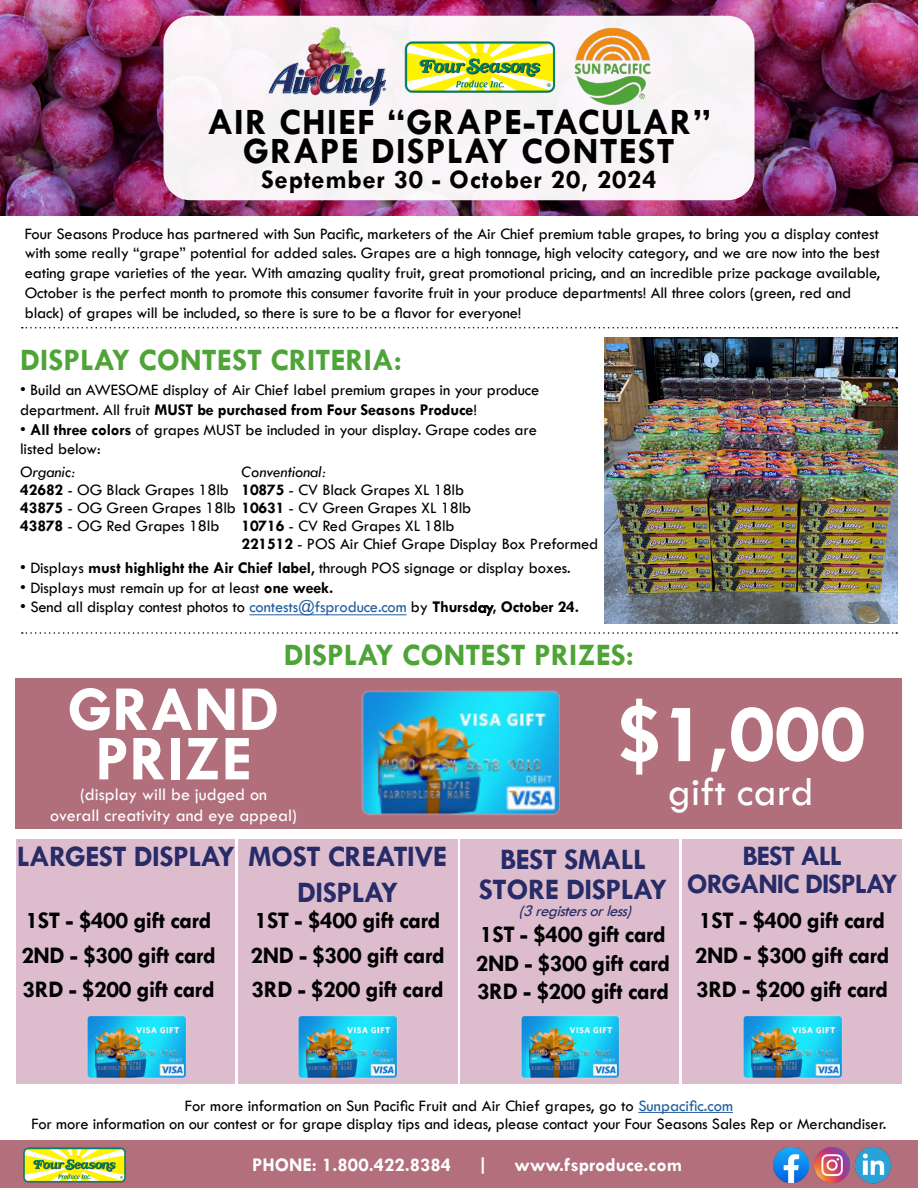
<style>
.page{position:relative;width:918px;height:1188px;background:#fff}
.page>*{position:absolute;margin:0;border:0;box-sizing:border-box;transform-origin:0 0}
.t1{font:700 85.5px "Tw Cen";color:#fff}
.t2{font:700 64.5px/49.5px "Tw Cen";color:#fff;text-align:center}
.t3{font:42px "Tw Cen";color:#fff}
.t4{font:700 37.5px/28.5px "Tw Cen";letter-spacing:.03em;color:#000;text-align:center}
.t5{font:700 31.5px "Tw Cen";color:#4ea437}
.t6{font:700 30px/30px "Tw Cen";letter-spacing:-.02em;color:#272b67;text-align:center}
.t7{font:700 28.5px/28.5px "Tw Cen";letter-spacing:-.04em;color:#272b67;text-align:center}
.t8{font:700 27px "Tw Cen";letter-spacing:.03em;color:#000}
.t9{font:700 24px/34.5px "Tw Cen";letter-spacing:-.02em;color:#000}
.t10{font:700 19.5px "Tw Cen";color:#fff}
.t11{font:18px/21.6px "Tw Cen";color:#fff;text-align:center}
.t12{font:18px "Minion Pro";color:#000}
.t13{font:16.5px/19.8px "Tw Cen";letter-spacing:-.01em;color:#000}
.t14{font:italic 16.5px "Tw Cen";color:#272b67}
.s1{font-weight:700}
.s2{font-style:italic}
.s3{color:#215e9e}
</style>
<div class="page">
<img style="left:0;top:0;width:918px;height:216px">
<div style="left:163px;top:16px;width:592px;height:184px;background:#f8f3f6;border-radius:27px"></div>
<img style="left:268px;top:28px;width:117px;height:77px">
<img style="left:404px;top:41px;width:152px;height:52px">
<img style="left:575px;top:28px;width:76px;height:77px">
<hr style="left:638px;top:1112px;width:95px;height:1px;background:#215e9e">
<div style="left:16px;top:678px;width:886px;height:151px;background:#b06f7a"></div>
<img style="left:361px;top:690px;width:199px;height:125px">
<div style="left:0;top:1141px;width:918px;height:47px;background:#b36f7b"></div>
<img style="left:855px;top:1147px;width:37px;height:37px">
<img style="left:23px;top:1147px;width:103px;height:36px">
<img style="left:774px;top:1147px;width:35px;height:35px">
<img style="left:814px;top:1147px;width:35px;height:35px">
<svg style="left:22px;top:327px;width:875px;height:1px"></svg>
<svg style="left:22px;top:632px;width:875px;height:2px"></svg>
<hr style="left:249px;top:614px;width:158px;height:1px;background:#215e9e">
<img style="left:605px;top:337px;width:293px;height:287px">
<div style="left:16px;top:839px;width:219px;height:245px;background:#ddbdcd"></div>
<img style="left:87px;top:1015px;width:99px;height:63px">
<div style="left:238px;top:839px;width:220px;height:245px;background:#ddbdcd"></div>
<img style="left:298px;top:1015px;width:99px;height:63px">
<div style="left:460px;top:839px;width:219px;height:245px;background:#ddbdcd"></div>
<img style="left:521px;top:1015px;width:98px;height:63px">
<div style="left:682px;top:839px;width:220px;height:245px;background:#ddbdcd"></div>
<img style="left:743px;top:1015px;width:99px;height:63px">
<h3 class="t4" style="left:207px;top:107px;width:505px">AIR CHIEF “GRAPE-TACULAR”<br>GRAPE DISPLAY CONTEST</h3>
<h3 class="t8" style="left:261px;top:163px;width:397px">September 30 - October 20, 2024</h3>
<p class="t13" style="left:25px;top:223px;width:857px">Four Seasons Produce has partnered with Sun Pacific, marketers of the Air Chief premium table grapes, to bring you a display contest with some really “grape” potential for added sales. Grapes are a high tonnage, high velocity category, and we are now into the best eating grape varieties of the year. With amazing quality fruit, great promotional pricing, and an incredible prize package available, October is the perfect month to promote this consumer favorite fruit in your produce departments! All three colors (green, red and black) of grapes will be included, so there is sure to be a flavor for everyone!</p>
<h3 class="t5" style="left:20px;top:341px;width:383px">DISPLAY CONTEST CRITERIA:</h3>
<p class="t13" style="left:20px;top:380px;width:521px">• Build an AWESOME display of Air Chief label premium grapes in your produce department. All fruit <span class="s1">MUST be purchased from Four Seasons Produce</span>!</p>
<p class="t13" style="left:20px;top:419px;width:518px">• <span class="s1">All three colors</span> of grapes MUST be included in your display. Grape codes are listed below:</p>
<p class="t13" style="left:241px;top:463px;width:224px;line-height:18px"><span class="s2">Conventional:<br></span><span class="s1">10875</span> - CV Black Grapes XL 18lb</p>
<p class="t13" style="left:241px;top:517px;width:358px;line-height:18px"><span class="s1">10716</span> - CV Red Grapes XL 18lb<br><span class="s1">221512</span> - POS Air Chief Grape Display Box Preformed</p>
<p class="t13" style="left:20px;top:463px;width:453px;line-height:18px"><span class="s2">Organic:<br></span><span class="s1">42682</span> - OG Black Grapes 18lb<br><span class="s1">43875</span> - OG Green Grapes 18lb <span class="s1">10631</span> - CV Green Grapes XL 18lb<br><span class="s1">43878</span> - OG Red Grapes 18lb</p>
<p class="t13" style="left:20px;top:558px;width:552px">• Displays <span class="s1">must highlight the Air Chief label</span>, through POS signage or display boxes.</p>
<p class="t13" style="left:20px;top:577px;width:315px">• Displays must remain up for at least <span class="s1">one week.</span></p>
<p class="t13" style="left:20px;top:597px;width:560px">• Send all display contest photos to <span class="s3">contests@fsproduce.com</span> by <span class="s1">Thursd</span>ay<span class="s1">, October 24.</span></p>
<p class="t12" style="left:16px;top:834px;width:9px">`</p>
<h3 class="t5" style="left:284px;top:636px;width:352px">DISPLAY CONTEST PRIZES:</h3>
<h1 class="t1" style="left:616px;top:683px;width:251px">$1,000</h1>
<h3 class="t3" style="left:668px;top:766px;width:147px">gift card</h3>
<h2 class="t2" style="left:68px;top:683px;width:213px">GRAND<br>PRIZE</h2>
<p class="t11" style="left:50px;top:783px;width:248px">(display will be judged on<br>overall creativity and eye appeal)</p>
<h3 class="t6" style="left:17px;top:840px;width:432px">LARGEST DISPLAY MOST CREATIVE</h3>
<h3 class="t9" style="left:21px;top:903px;width:196px">1ST - $400 gift card<br>2ND - $300 gift card<br>3RD - $200 gift card</h3>
<h3 class="t6" style="left:297px;top:876px;width:103px">DISPLAY</h3>
<h3 class="t9" style="left:251px;top:903px;width:196px">1ST - $400 gift card<br>2ND - $300 gift card<br>3RD - $200 gift card</h3>
<h3 class="t6" style="left:479px;top:843px;width:190px">BEST SMALL<br>STORE DISPLAY</h3>
<h3 class="t9" style="left:476px;top:919px;width:196px;line-height:28.8px">1ST - $400 gift card<br>2ND - $300 gift card<br>3RD - $200 gift card</h3>
<p class="t14" style="left:519px;top:900px;width:119px">(3registersorless)</p>
<h3 class="t7" style="left:687px;top:841px;width:212px">BEST ALL<br>ORGANIC DISPLAY</h3>
<h3 class="t9" style="left:695px;top:903px;width:196px">1ST - $400 gift card<br>2ND - $300 gift card<br>3RD - $200 gift card</h3>
<p class="t13" style="left:32px;top:1097px;width:856px;line-height:18px;text-align:center">For more information on Sun Pacific Fruit and Air Chief grapes, go to <span class="s3">Sunpacific.com<br></span>For more information on our contest or for grape display tips and ideas, please contact your Four Seasons Sales Rep or Merchandiser.</p>
<p class="t10" style="left:252px;top:1153px;width:201px">PHONE: 1.800.422.8384</p>
<p class="t10" style="left:477px;top:1153px;width:13px">|</p>
<p class="t10" style="left:515px;top:1153px;width:169px">www.fsproduce.com</p>
</div>
